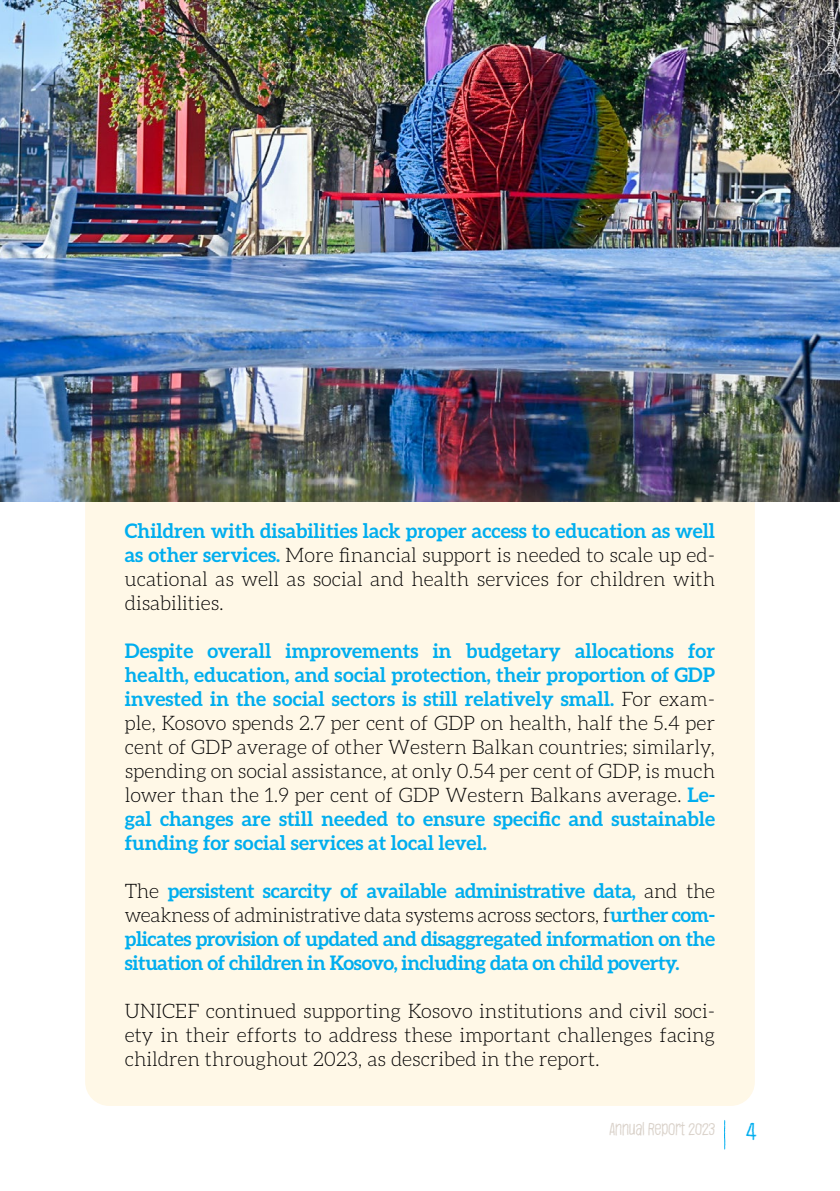
<style>
.page{position:relative;width:840px;height:1191px;background:#fff}
.page>*{position:absolute;margin:0;border:0;box-sizing:border-box;transform-origin:0 0}
.t1{font:22px "Justaword";color:#00aeef}
.t2{font:700 20px/24px "Aleo";letter-spacing:-.015em;color:#00aeef;text-align:justify}
.t3{font:300 20px/24px "Aleo";color:#000;text-align:justify}
.t4{font:15px "Justaword";color:#d9d1c9}
.t5{font:8px "Univers LT 47 Lt Cn";color:#fff}
.s1{font-weight:700;color:#00aeef}
.s2{font-weight:300;color:#000}
</style>
<div class="page">
<svg style="left:724px;top:1120px;width:1px;height:29px"></svg>
<div style="left:85px;top:85px;width:669px;height:1021px;background:#fff8e7;border-radius:24px"></div>
<img style="left:0;top:0;width:839px;height:502px">
<p class="t5" style="left:825px;top:74px;width:70px;rotate:-90deg">UNICEF/2023/A.Nimani</p>
<p class="t3" style="left:125px;top:519px;width:591px"><span class="s1">Children with disabilities lack proper access to education as well as other services.</span> More financial support is needed to scale up ed&shy;ucational as well as social and health services for children with disabilities.</p>
<p class="t2" style="left:125px;top:638px;width:591px">Despite overall improvements in budgetary allocations for health, education, and social protection, their proportion of GDP invested in the social sectors is still relatively small. <span class="s2">For exam&shy;ple, Kosovo spends 2.7 per cent of GDP on health, half the 5.4 per cent of GDP average of other Western Balkan countries; similarly, spending on social assistance, at only 0.54 per cent of GDP, is much lower than the 1.9 per cent of GDP Western Balkans average.</span> Le&shy;gal changes are still needed to ensure specific and sustainable funding for social services at local level.</p>
<p class="t2" style="left:125px;top:878px;width:591px"><span class="s2">The</span> persistent scarcity of available administrative data, <span class="s2">and the weakness of administrative data systems across sectors, f</span>urther com&shy;plicates provision of updated and disaggregated information on the situation of children in Kosovo, including data on child poverty.</p>
<p class="t3" style="left:125px;top:999px;width:591px">UNICEF continued supporting Kosovo institutions and civil soci&shy;ety in their efforts to address these important challenges facing children throughout 2023, as described in the report.</p>
<p class="t4" style="left:609px;top:1116px;width:107px">ANNUAL REPORT 2023</p>
<p class="t1" style="left:745px;top:1113px;width:12px">4</p>
</div>
